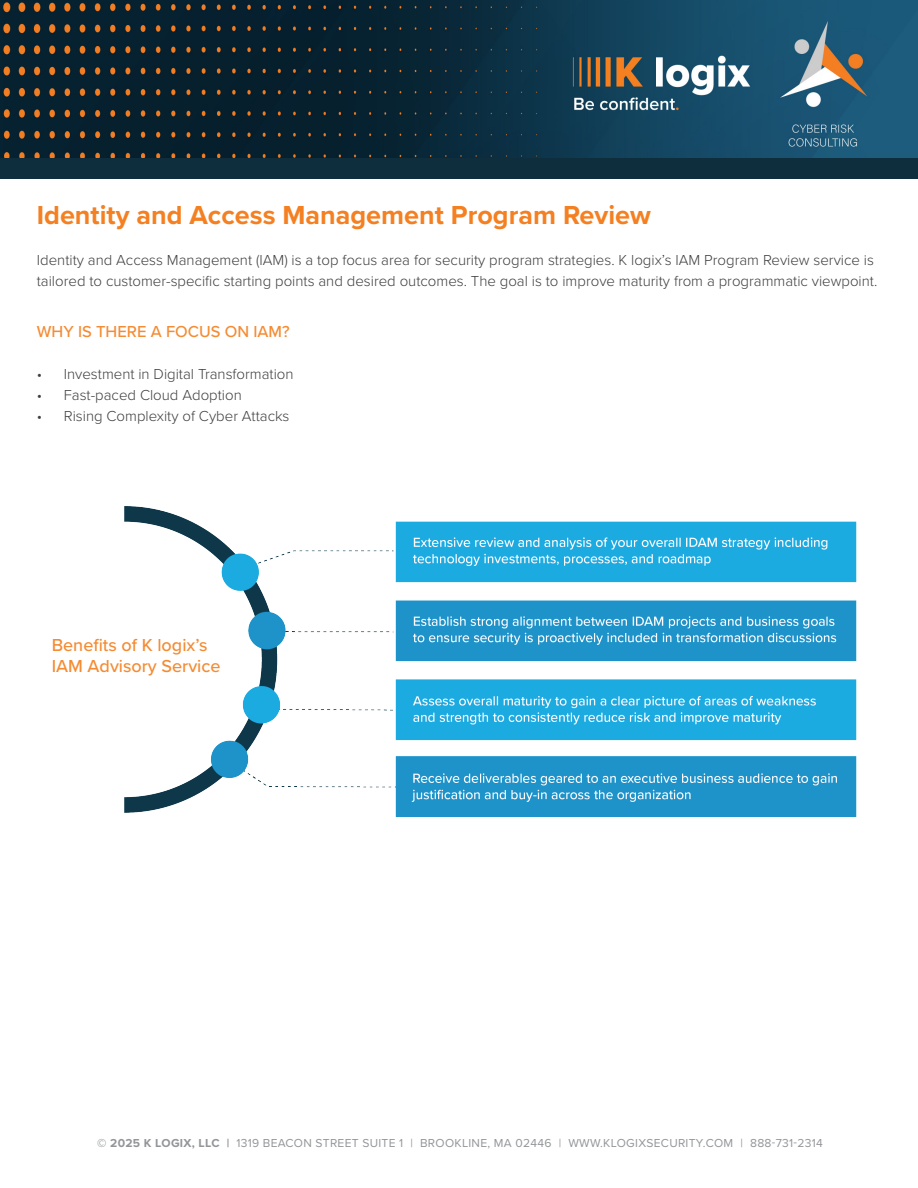
<style>
.page{position:relative;width:918px;height:1188px;background:#fff}
.page>*{position:absolute;margin:0;border:0;box-sizing:border-box;transform-origin:0 0}
.t1{font:700 27px "Proxima Nova";color:#f58021}
.bullets{font:500 18px/21px "Proxima Nova";color:#f58b32}
.bullets-2{font:500 16.5px "Proxima Nova";color:#f58b32}
.bullets-3{font:300 15px/21px "Proxima Nova";color:#3e3e3f}
.t2{font:12px "Proxima Nova";letter-spacing:.025em;color:#939598}
.s1{font-weight:700}
</style>
<div class="page">
<img style="left:124px;top:506px;width:733px;height:311px">
<img style="left:0;top:0;width:918px;height:158px">
<div style="left:0;top:158px;width:918px;height:21px;background:#0f2e3d"></div>
<p class="t1" style="left:37px;top:195px;width:616px">Identity and Access Management Program Review</p>
<p class="bullets-3" style="left:37px;top:248px;width:842px">Identity and Access Management (IAM) is a top focus area for security program strategies. K logix’s IAM Program Review service is tailored to customer-specific starting points and desired outcomes. The goal is to improve maturity from a programmatic viewpoint.</p>
<p class="bullets-2" style="left:37px;top:319px;width:254px">WHY IS THERE A FOCUS ON IAM?</p>
<p class="bullets-3" style="left:37px;top:362px;width:258px">• Investment in Digital Transformation</p>
<p class="bullets-3" style="left:37px;top:383px;width:206px">• Fast-paced Cloud Adoption</p>
<p class="bullets-3" style="left:37px;top:404px;width:254px">• Rising Complexity of Cyber Attacks</p>
<p class="bullets" style="left:52px;top:634px;width:170px">Benefits of K logix’s<br>IAM Advisory Service</p>
<p class="t2" style="left:97px;top:1134px;width:727px"><span class="s1">© 2025 K LOGIX, LLC |</span> 1319 BEACON STREET SUITE 1 | BROOKLINE, MA 02446 | WWW.KLOGIXSECURITY.COM | 888-731-2314</p>
</div>
